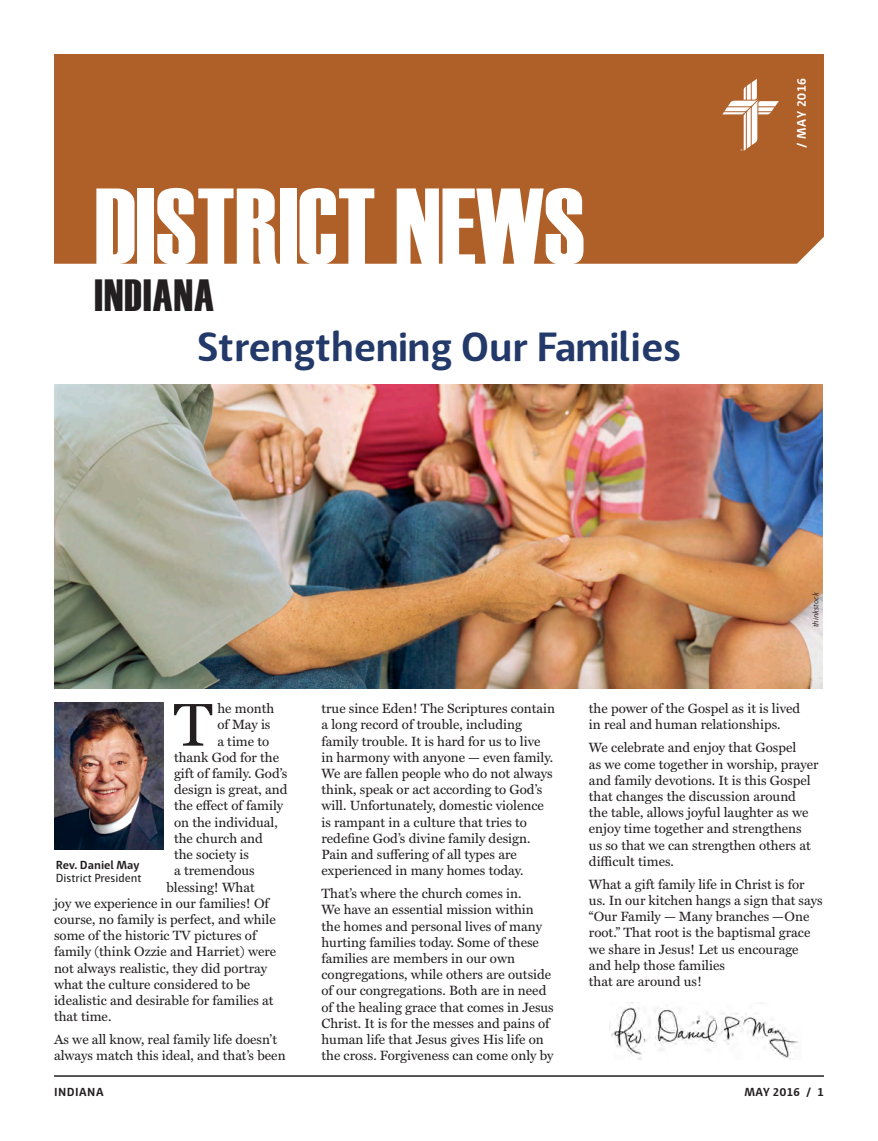
<style>
.page{position:relative;width:878px;height:1141px;background:#fff}
.page>*{position:absolute;margin:0;border:0;box-sizing:border-box;transform-origin:0 0}
.t1{font:108px "Haettenschweiler";color:#fff}
.Body_Text{font:60.9px "Miller Text";color:#231f20}
.District_Locations_M{font:45px "Haettenschweiler";letter-spacing:.03em;color:#231f20}
.Headline{font:700 42px "Haptic";letter-spacing:-.01em;color:#233969}
.Body_Text-2{font:13.5px/16.2px "Miller Text";color:#231f20}
.Date_Masthead{font:700 12.75px "Haptic";letter-spacing:.06em;color:#fff}
.Photo_Text{font:12px/13.5px "Haptic";color:#231f20}
.Footer_Right{font:700 12px "Haptic";letter-spacing:.04em;color:#231f20}
.Photo_Credit{font:italic 300 8.25px "Haptic";color:#231f20}
.s1{font-weight:700}
</style>
<div class="page">
<div style="left:54px;top:54px;width:770px;height:210px;background:#af5f28"></div>
<hr style="left:54px;top:1075px;width:770px;height:2px;background:#231f20">
<svg style="left:722px;top:79px;width:56px;height:72px"></svg>
<img style="left:54px;top:703px;width:109px;height:147px">
<img style="left:609px;top:1007px;width:190px;height:52px">
<img style="left:54px;top:385px;width:768px;height:303px">
<h1 class="t1" style="left:94px;top:165px;width:492px">DISTRICT NEWS</h1>
<p class="District_Locations_M" style="left:94px;top:270px;width:121px">INDIANA</p>
<p class="Headline" style="left:197px;top:322px;width:485px">Strengthening Our Families</p>
<p class="Date_Masthead" style="left:794px;top:148px;width:72px;rotate:-90deg">/ MAY 2016</p>
<p class="Photo_Credit" style="left:811px;top:627px;width:36px;rotate:-90deg">thinkstock</p>
<p class="Body_Text" style="left:173px;top:690px;width:41px">T</p>
<p class="Body_Text-2" style="left:217px;top:701px;width:58px">he month</p>
<p class="Body_Text-2" style="left:217px;top:717px;width:55px">of May is</p>
<p class="Body_Text-2" style="left:217px;top:733px;width:53px">a time to</p>
<p class="Body_Text-2" style="left:174px;top:749px;width:107px">thank God for the</p>
<p class="Body_Text-2" style="left:174px;top:766px;width:115px">gift of family. God’s</p>
<p class="Body_Text-2" style="left:174px;top:782px;width:115px">design is great, and</p>
<p class="Body_Text-2" style="left:174px;top:798px;width:111px">the effect of family</p>
<p class="Body_Text-2" style="left:174px;top:814px;width:105px">on the individual,</p>
<p class="Body_Text-2" style="left:174px;top:830px;width:90px">the church and</p>
<p class="Body_Text-2" style="left:174px;top:847px;width:76px">the society is</p>
<p class="Body_Text-2" style="left:174px;top:863px;width:82px">a tremendous</p>
<p class="Body_Text-2" style="left:166px;top:879px;width:90px">blessing! What</p>
<p class="Body_Text-2" style="left:54px;top:895px;width:216px">joy we experience in our families! Of</p>
<p class="Body_Text-2" style="left:54px;top:911px;width:223px">course, no family is perfect, and while</p>
<p class="Body_Text-2" style="left:54px;top:928px;width:204px">some of the historic TV pictures of</p>
<p class="Body_Text-2" style="left:54px;top:944px;width:224px">family (think Ozzie and Harriet) were</p>
<p class="Body_Text-2" style="left:54px;top:960px;width:215px">not always realistic, they did portray</p>
<p class="Body_Text-2" style="left:54px;top:976px;width:198px">what the culture considered to be</p>
<p class="Body_Text-2" style="left:54px;top:992px;width:221px">idealistic and desirable for families at</p>
<p class="Body_Text-2" style="left:54px;top:1009px;width:59px">that time.</p>
<p class="Body_Text-2" style="left:54px;top:1032px;width:233px">As we all know, real family life doesn’t always match this ideal, and that’s been</p>
<p class="Photo_Text" style="left:56px;top:858px;width:87px"><span class="s1">Rev. Daniel May<br></span>District President</p>
<p class="Body_Text-2" style="left:321px;top:701px;width:235px">true since Eden! The Scriptures contain a long record of trouble, including family trouble. It is hard for us to live in harmony with anyone — even family.<br>We are fallen people who do not always think, speak or act according to God’s will. Unfortunately, domestic violence is rampant in a culture that tries to redefine God’s divine family design.<br>Pain and suffering of all types are experienced in many homes today.</p>
<p class="Body_Text-2" style="left:321px;top:886px;width:234px">That’s where the church comes in.<br>We have an essential mission within the homes and personal lives of many hurting families today. Some of these families are members in our own congregations, while others are outside of our congregations. Both are in need of the healing grace that comes in Jesus Christ. It is for the messes and pains of human life that Jesus gives His life on the cross. Forgiveness can come only by</p>
<p class="Body_Text-2" style="left:589px;top:701px;width:213px">the power of the Gospel as it is lived in real and human relationships.</p>
<p class="Body_Text-2" style="left:589px;top:740px;width:231px">We celebrate and enjoy that Gospel<br>as we come together in worship, prayer and family devotions. It is this Gospel that changes the discussion around<br>the table, allows joyful laughter as we enjoy time together and strengthens<br>us so that we can strengthen others at difficult times.</p>
<p class="Body_Text-2" style="left:589px;top:876px;width:235px">What a gift family life in Christ is for us. In our kitchen hangs a sign that says “Our Family — Many branches —One root.” That root is the baptismal grace we share in Jesus! Let us encourage and help those families<br>that are around us!</p>
<p class="Footer_Right" style="left:54px;top:1084px;width:51px">INDIANA</p>
<p class="Footer_Right" style="left:744px;top:1084px;width:81px">MAY 2016 / 1</p>
</div>
